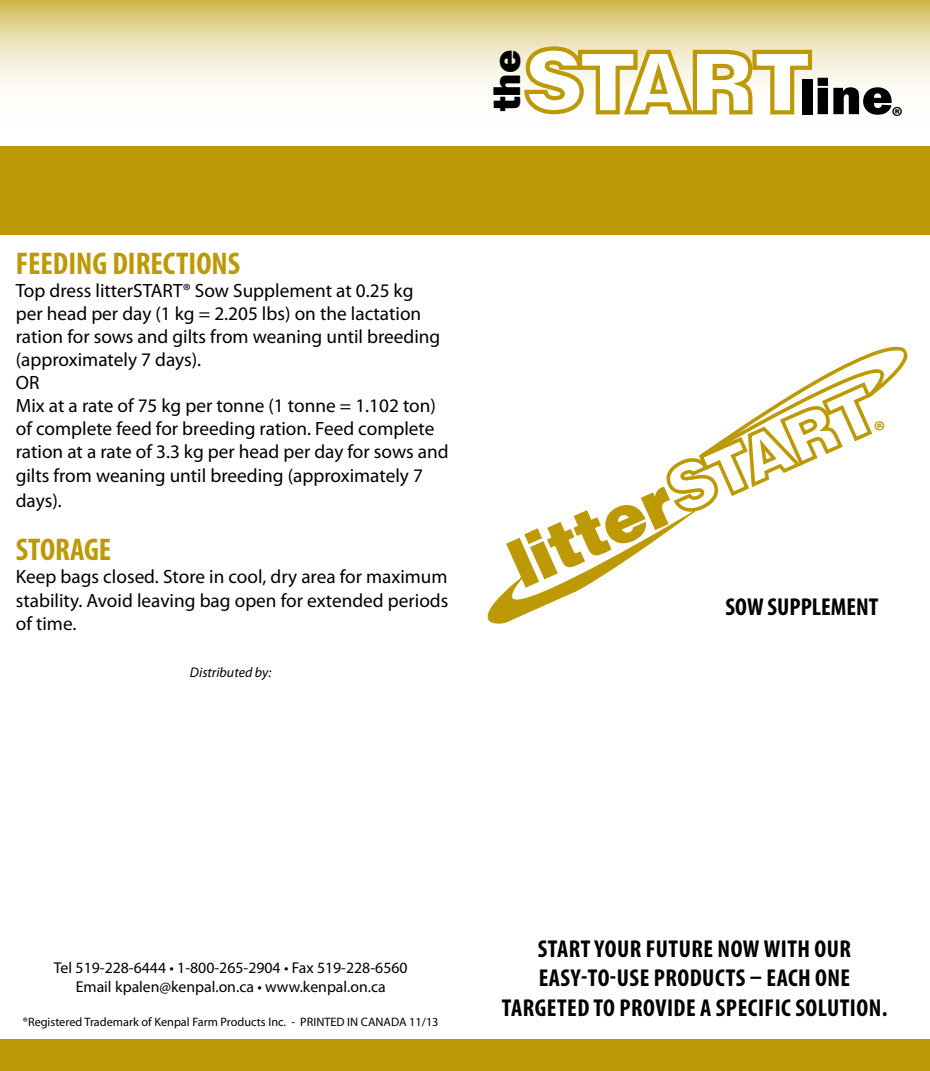
<style>
.page{position:relative;width:930px;height:1071px;background:#fff}
.page>*{position:absolute;margin:0;border:0;box-sizing:border-box;transform-origin:0 0}
.t1{font:800 53.02px "Franklin Gothic";color:#000}
.t2{font:800 39.73px "Franklin Gothic";color:#000}
.t3{font:700 condensed 31.5px "Myriad Pro";color:#bd9a05}
.t4{font:700 condensed 24.5px/29.4px "Myriad Pro";letter-spacing:.02em;color:#000;text-align:center}
.t5{font:19.25px/23.1px "Myriad Pro";color:#000}
.t6{font:15.75px/18.9px "Myriad Pro";color:#000;text-align:center}
.t7{font:italic 14px "Myriad Pro";color:#000}
.t8{font:12.25px "Myriad Pro";color:#000}
</style>
<div class="page">
<svg style="left:0;top:0;width:929px;height:89px;background:#e8dcaa"></svg>
<div style="left:0;top:146px;width:929px;height:89px;background:#bd9a05"></div>
<div style="left:0;top:1040px;width:929px;height:31px;background:#bd9a05"></div>
<svg style="left:522px;top:46px;width:292px;height:69px"></svg>
<svg style="left:487px;top:346px;width:421px;height:278px"></svg>
<h2 class="t2" style="left:481px;top:111px;width:63px;rotate:-90deg">the</h2>
<h3 class="t3" style="left:16px;top:243px;width:14px">FEEDING</h3>
<h3 class="t3" style="left:112px;top:243px;width:14px">DIRECTION</h3>
<h3 class="t3" style="left:228px;top:243px;width:14px">S</h3>
<p class="t5" style="left:16px;top:278px;width:434px">Top dress litterSTART® Sow Supplement at 0.25 kg<br>per head per day (1 kg = 2.205 lbs) on the lactation ration for sows and gilts from weaning until breeding (approximately 7 days).<br>OR<br>Mix at a rate of 75 kg per tonne (1 tonne = 1.102 ton) of complete feed for breeding ration. Feed complete ration at a rate of 3.3 kg per head per day for sows and gilts from weaning until breeding (approximately 7</p>
<p class="t5" style="left:16px;top:488px;width:48px">days).</p>
<h3 class="t3" style="left:16px;top:530px;width:28px">STORAGE</h3>
<p class="t5" style="left:16px;top:565px;width:434px;text-align:justify">Keep bags closed. Store in cool, dry area for maximum stability. Avoid leaving bag open for extended periods of time.</p>
<p class="t7" style="left:190px;top:663px;width:83px">Distributed by:</p>
<h1 class="t1" style="left:799px;top:62px;width:105px">line<sub>®</sub></h1>
<p class="t4" style="left:725px;top:592px;width:63px">SOW SUPPLE</p>
<p class="t4" style="left:830px;top:592px;width:27px">MENT</p>
<p class="t6" style="left:54px;top:958px;width:355px">Tel 519-228-6444 • 1-800-265-2904 • Fax 519-228-6560<br>Email kpalen@kenpal.on.ca • www.kenpal.on.ca</p>
<p class="t8" style="left:23px;top:1014px;width:417px">®Registered Trademark of Kenpal Farm Products Inc. - PRINTED IN CANADA 11/13</p>
<p class="t4" style="left:501px;top:933px;width:387px">START YOUR FUTURE NOW WITH OUR<br>EASY-TO-USE PRODUCTS – EACH ONE<br>TARGETED TO PROVIDE A SPECIFIC SOLUTION.</p>
</div>
